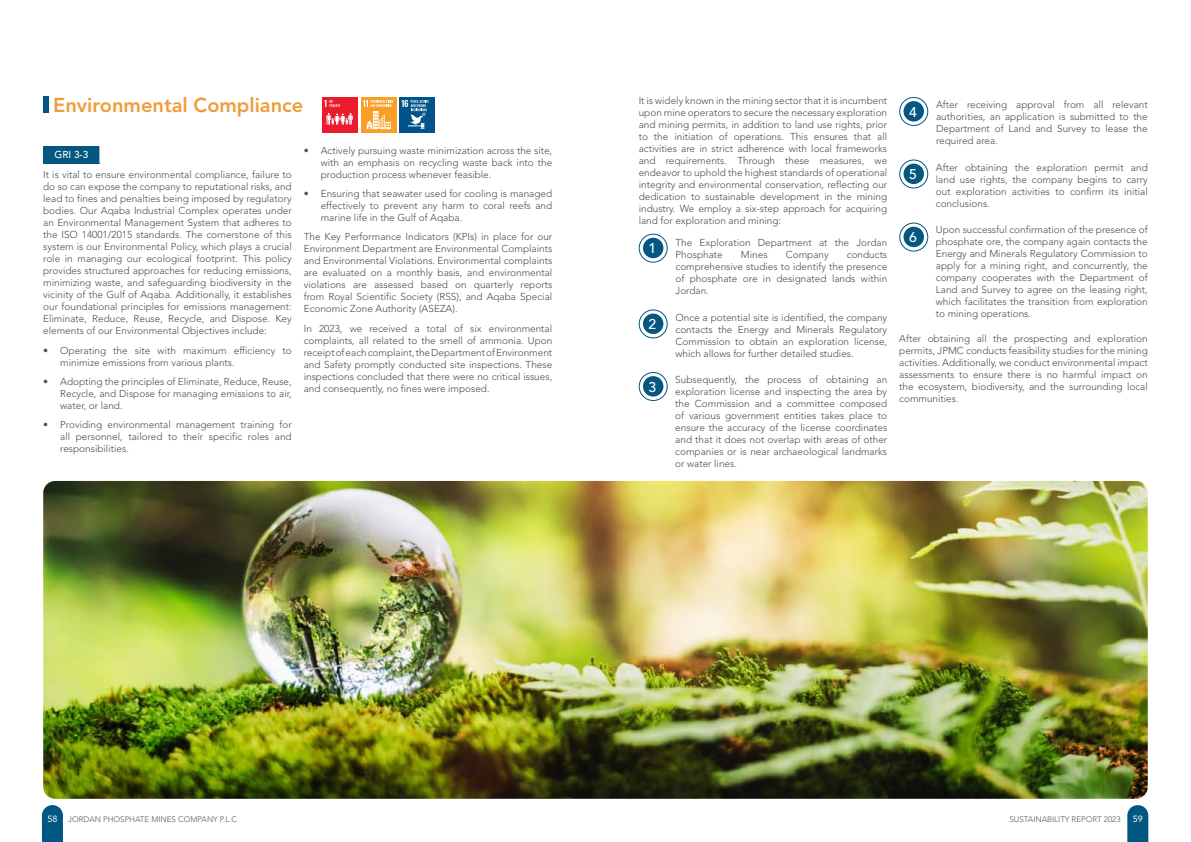
<style>
.page{position:relative;width:1191px;height:842px;background:#fff}
.page>*{position:absolute;margin:0;border:0;box-sizing:border-box;transform-origin:0 0}
.t1{font:800 20px "Avenir";color:#ef9d3a}
.t2{font:500 14px "Avenir";color:#fff}
.t3{font:300 10px/12px "Avenir";color:#4d4d4f;text-align:justify}
.t4{font:500 10px "Avenir";color:#fff}
.t5{font:9px "Avenir";color:#fff}
.t6{font:300 8px "Avenir";color:#58595b}
.s1{font-weight:400;font-size:9px;color:#fff}
</style>
<div class="page">
<div style="left:43px;top:97px;width:6px;height:16px;background:#015781"></div>
<div style="left:43px;top:146px;width:57px;height:17px;background:#045780"></div>
<div style="left:322px;top:97px;width:36px;height:36px;background:#eb1c2e"></div>
<svg style="left:324px;top:100px;width:16px;height:7px"></svg>
<svg style="left:325px;top:113px;width:28px;height:12px"></svg>
<div style="left:361px;top:97px;width:35px;height:36px;background:#fa9e26"></div>
<svg style="left:363px;top:100px;width:30px;height:29px"></svg>
<div style="left:399px;top:97px;width:36px;height:36px;background:#00548a"></div>
<svg style="left:401px;top:100px;width:28px;height:29px"></svg>
<div style="left:638px;top:234px;width:29px;height:29px;border:1px solid #045780;border-radius:50%"></div>
<div style="left:643px;top:238px;width:20px;height:20px;background:#045780;border-radius:50%"></div>
<div style="left:638px;top:309px;width:29px;height:29px;border:1px solid #045780;border-radius:50%"></div>
<div style="left:643px;top:314px;width:20px;height:20px;background:#045780;border-radius:50%"></div>
<div style="left:638px;top:372px;width:29px;height:29px;border:1px solid #045780;border-radius:50%"></div>
<div style="left:643px;top:376px;width:20px;height:21px;background:#045780;border-radius:50%"></div>
<div style="left:899px;top:97px;width:29px;height:29px;border:1px solid #045780;border-radius:50%"></div>
<div style="left:903px;top:101px;width:21px;height:20px;background:#045780;border-radius:50%"></div>
<div style="left:899px;top:159px;width:29px;height:29px;border:1px solid #045780;border-radius:50%"></div>
<div style="left:903px;top:164px;width:21px;height:20px;background:#045780;border-radius:50%"></div>
<div style="left:899px;top:223px;width:29px;height:29px;border:1px solid #045780;border-radius:50%"></div>
<div style="left:903px;top:227px;width:21px;height:20px;background:#045780;border-radius:50%"></div>
<img style="left:43px;top:481px;width:1104px;height:318px">
<svg style="left:42px;top:805px;width:21px;height:37px"></svg>
<svg style="left:1127px;top:805px;width:21px;height:37px"></svg>
<h1 class="t1" style="left:53px;top:93px;width:252px">Environmental Compliance</h1>
<p class="t4" style="left:55px;top:149px;width:35px">GRI 3-3</p>
<p class="t3" style="left:43px;top:169px;width:250px">It is vital to ensure environmental compliance, failure to do so can expose the company to reputational risks, and lead to fines and penalties being imposed by regulatory bodies. Our Aqaba Industrial Complex operates under an Environmental Management System that adheres to the ISO 14001/2015 standards. The cornerstone of this system is our Environmental Policy, which plays a crucial role in managing our ecological footprint. This policy provides structured approaches for reducing emissions, minimizing waste, and safeguarding biodiversity in the vicinity of the Gulf of Aqaba. Additionally, it establishes our foundational principles for emissions management:<br>Eliminate, Reduce, Reuse, Recycle, and Dispose. Key elements of our Environmental Objectives include:</p>
<p class="t3" style="left:60px;top:344px;width:233px;text-indent:-17px">• Operating the site with maximum efficiency to minimize emissions from various plants.</p>
<p class="t3" style="left:60px;top:375px;width:233px;text-indent:-17px">• Adopting the principles of Eliminate, Reduce, Reuse, Recycle, and Dispose for managing emissions to air, water, or land.</p>
<p class="t3" style="left:60px;top:419px;width:233px;text-indent:-17px">• Providing environmental management training for all personnel, tailored to their specific roles and responsibilities.</p>
<p class="t3" style="left:321px;top:145px;width:233px;text-indent:-17px">• Actively pursuing waste minimization across the site, with an emphasis on recycling waste back into the production process whenever feasible.</p>
<p class="t3" style="left:321px;top:188px;width:233px;text-indent:-17px">• Ensuring that seawater used for cooling is managed effectively to prevent any harm to coral reefs and marine life in the Gulf of Aqaba.</p>
<p class="t3" style="left:304px;top:231px;width:250px">The Key Performance Indicators (KPIs) in place for our Environment Department are Environmental Complaints and Environmental Violations. Environmental complaints are evaluated on a monthly basis, and environmental violations are assessed based on quarterly reports from Royal Scientific Society (RSS), and Aqaba Special Economic Zone Authority (ASEZA).</p>
<p class="t3" style="left:304px;top:322px;width:250px">In 2023, we received a total of six environmental complaints, all related to the smell of ammonia. Upon receipt of each complaint, the Department of Environment and Safety promptly conducted site inspections. These inspections concluded that there were no critical issues, and consequently, no fines were imposed.</p>
<p class="t3" style="left:638px;top:95px;width:250px">It is widely known in the mining sector that it is incumbent upon mine operators to secure the necessary exploration and mining permits, in addition to land use rights, prior to the initiation of operations. This ensures that all activities are in strict adherence with local frameworks and requirements. Through these measures, we endeavor to uphold the highest standards of operational integrity and environmental conservation, reflecting our dedication to sustainable development in the mining industry. We employ a six-step approach for acquiring land for exploration and mining:</p>
<h2 class="t2" style="left:648px;top:240px;width:9px">1</h2>
<p class="t3" style="left:675px;top:237px;width:213px">The Exploration Department at the Jordan<br>Phosphate</p>
<p class="t3" style="left:675px;top:249px;width:213px;text-indent:171px">conducts comprehensive studies to identify the presence of phosphate ore in designated lands within Jordan.</p>
<p class="t3" style="left:741px;top:249px;width:28px">Mines</p>
<p class="t3" style="left:785px;top:249px;width:44px">Company</p>
<h2 class="t2" style="left:648px;top:316px;width:9px">2</h2>
<p class="t3" style="left:675px;top:311px;width:213px">Once a potential site is identified, the company contacts the Energy and Minerals Regulatory Commission to obtain an exploration license, which allows for further detailed studies.</p>
<h2 class="t2" style="left:648px;top:379px;width:9px">3</h2>
<p class="t3" style="left:675px;top:374px;width:213px">Subsequently, the process of obtaining an exploration license and inspecting the area by the Commission and a committee composed of various government entities takes place to ensure the accuracy of the license coordinates and that it does not overlap with areas of other companies or is near archaeological landmarks or water lines.</p>
<h2 class="t2" style="left:909px;top:104px;width:9px">4</h2>
<p class="t3" style="left:936px;top:99px;width:213px">After receiving approval from all relevant authorities, an application is submitted to the Department of Land and Survey to lease the required area.</p>
<h2 class="t2" style="left:909px;top:166px;width:9px">5</h2>
<p class="t3" style="left:936px;top:162px;width:213px">After obtaining the exploration permit and land use rights, the company begins to carry out exploration activities to confirm its initial conclusions.</p>
<h2 class="t2" style="left:909px;top:229px;width:9px">6</h2>
<p class="t3" style="left:936px;top:224px;width:213px">Upon successful confirmation of the presence of phosphate ore, the company again contacts the Energy and Minerals Regulatory Commission to apply for a mining right, and concurrently, the company cooperates with the Department of Land and Survey to agree on the leasing right, which facilitates the transition from exploration to mining operations.</p>
<p class="t3" style="left:899px;top:333px;width:250px">After obtaining all the prospecting and exploration permits, JPMC conducts feasibility studies for the mining activities. Additionally, we conduct environmental impact assessments to ensure there is no harmful impact on the ecosystem, biodiversity, and the surrounding local communities.</p>
<p class="t6" style="left:47px;top:815px;width:191px"><span class="s1">58</span> JORDAN PHOSPHATE MINES COMPANY P.L.C</p>
<p class="t6" style="left:1009px;top:815px;width:112px">SUSTAINABILITY REPORT 2023</p>
<p class="t5" style="left:1132px;top:814px;width:12px">59</p>
</div>
